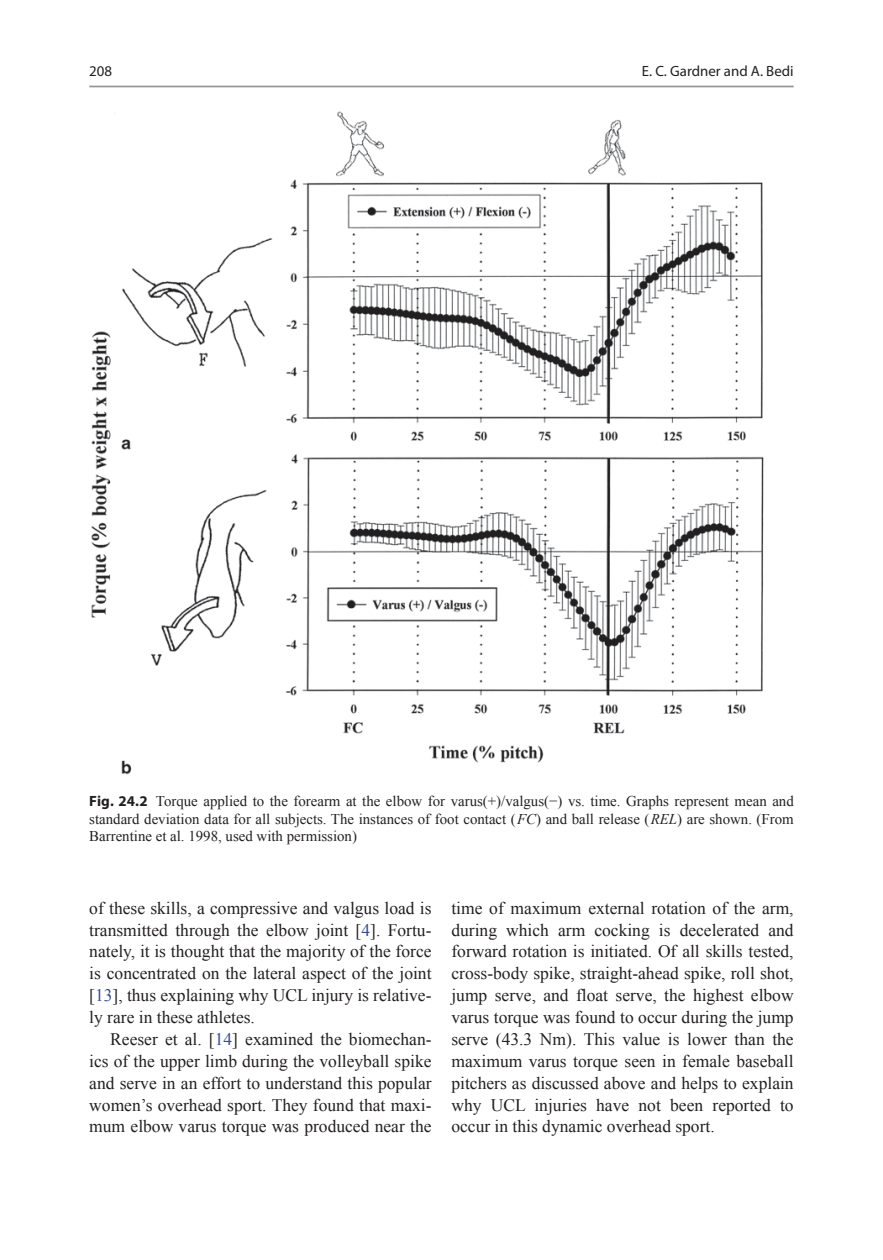
<style>
.page{position:relative;width:883px;height:1260px;background:#fff}
.page>*{position:absolute;margin:0;border:0;box-sizing:border-box;transform-origin:0 0}
.t1{font:17.5px/21.9px "Times New Roman";color:#231f20;text-align:justify}
.t2{font:14.88px/17.5px "Times New Roman PSMT22";color:#231f20}
.t3{font:14.88px "Times New Roman";color:#231f20}
.t4{font:14.88px "Myriad Pro Regular 48";color:#231f20}
.t5{font:14.88px "Myriad Pro Regular 2";color:#231f20}
.s1{font-family:"Myriad Pro Bold 2"}
.s2{font-family:"Times New Roman PS Italic MT2"}
.s3{font-family:"Times New Roman"}
.s4{color:#324a97}
</style>
<div class="page">
<hr style="left:89px;top:86px;width:705px;height:1px;background:#949699">
<img style="left:91px;top:111px;width:673px;height:664px">
<p class="t5" style="left:89px;top:62px;width:24px">208</p>
<p class="t4" style="left:642px;top:62px;width:153px">E. C. Gardner and A. Bedi</p>
<p class="t2" style="left:89px;top:793px;width:706px"><span class="s1">Fig. 24.2</span> Torque applied to the forearm at the elbow for varus(+)/valgus(−) vs. time. Graphs represent mean and standard deviation data for all subjects. The instances of foot contact ( <span class="s2">FC</span>) and ball release ( <span class="s2">REL</span><span class="s3">) are shown. (From</span></p>
<p class="t3" style="left:89px;top:826px;width:269px">Barrentine et al. 1998, used with permission)</p>
<p class="t1" style="left:89px;top:897px;width:344px">of these skills, a compressive and valgus load is transmitted through the elbow joint [<span class="s4">4</span>]. Fortu&shy;nately, it is thought that the majority of the force is concentrated on the lateral aspect of the joint [<span class="s4">13</span>], thus explaining why UCL injury is relative&shy;ly rare in these athletes.</p>
<p class="t1" style="left:89px;top:1028px;width:344px;text-indent:21px">Reeser et al. [<span class="s4">14</span>] examined the biomechan&shy;ics of the upper limb during the volleyball spike and serve in an effort to understand this popular women’s overhead sport. They found that maxi&shy;mum elbow varus torque was produced near the</p>
<p class="t1" style="left:451px;top:897px;width:344px">time of maximum external rotation of the arm, during which arm cocking is decelerated and forward rotation is initiated. Of all skills tested, cross-body spike, straight-ahead spike, roll shot, jump serve, and float serve, the highest elbow varus torque was found to occur during the jump serve (43.3 Nm). This value is lower than the maximum varus torque seen in female baseball pitchers as discussed above and helps to explain why UCL injuries have not been reported to occur in this dynamic overhead sport.</p>
</div>
